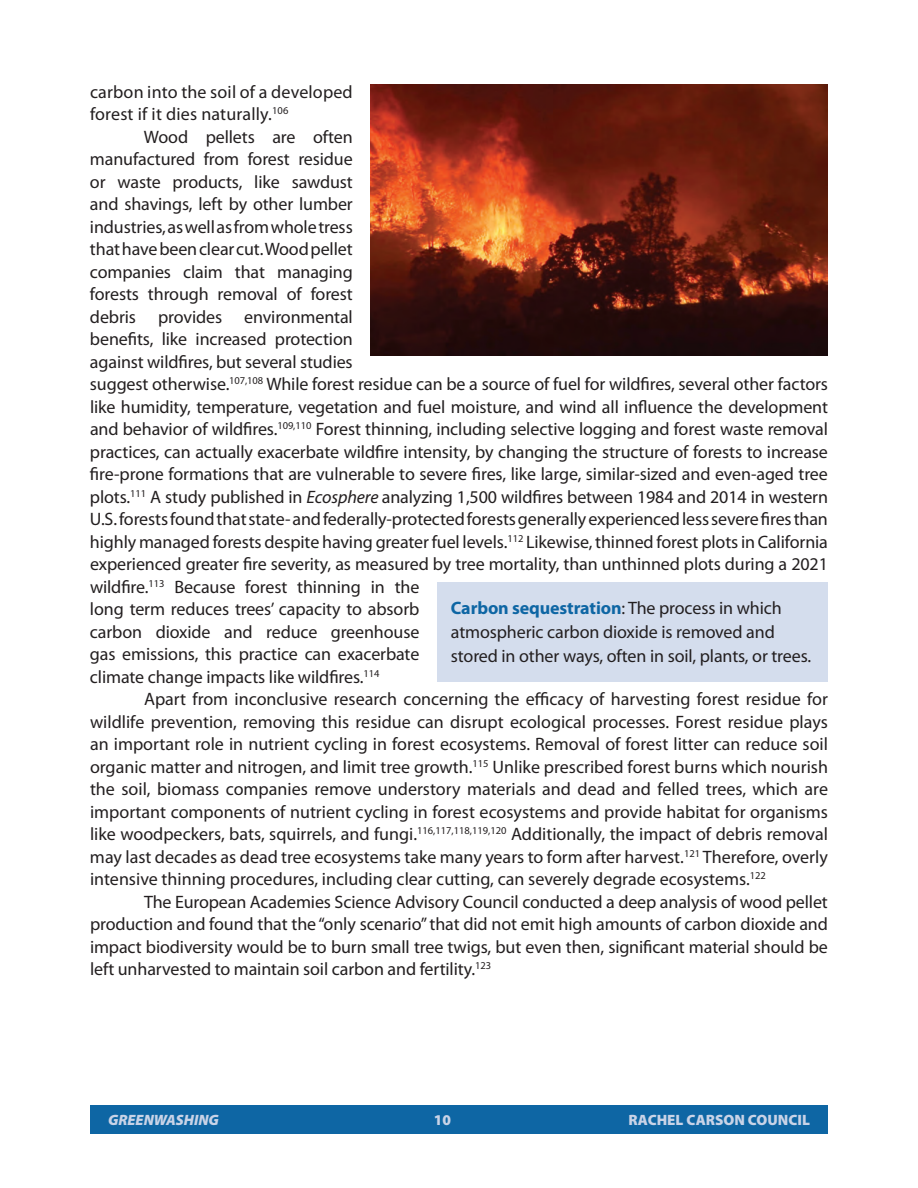
<style>
.page{position:relative;width:918px;height:1188px;background:#fff}
.page>*{position:absolute;margin:0;border:0;box-sizing:border-box;transform-origin:0 0}
.t1{font:18px/22.5px "Myriad Pro";letter-spacing:-.005em;color:#231f20}
.t2{font:900 15px "Myriad Pro";color:#c9d3e7}
.t3{font:italic 900 15px "Myriad Pro";color:#c9d3e7}
.s1{font-style:italic}
.s2{font-weight:700;color:#0e66a4}
</style>
<div class="page">
<div style="left:90px;top:1105px;width:738px;height:29px;background:#0e66a4"></div>
<div style="left:437px;top:582px;width:391px;height:99px;background:#d4dded"></div>
<img style="left:371px;top:85px;width:457px;height:271px">
<p class="t1" style="left:90px;top:81px;width:264px">carbon into the soil of a developed forest if it dies naturally.<sup>106</sup></p>
<p class="t1" style="left:90px;top:126px;width:740px;text-indent:54px">Wood pellets are often<br>manufactured from forest residue<br>or waste products, like sawdust<br>and shavings, left by other lumber<br>industries, as well as from whole tress<br>that have been clear cut. Wood pellet<br>companies claim that managing<br>forests through removal of forest<br>debris provides environmental<br>benefits, like increased protection<br>against wildfires, but several studies<br>suggest otherwise.<sup>107,108</sup> While forest residue can be a source of fuel for wildfires, several other factors like humidity, temperature, vegetation and fuel moisture, and wind all influence the development and behavior of wildfires.<sup>109,110</sup> Forest thinning, including selective logging and forest waste removal practices, can actually exacerbate wildfire intensity, by changing the structure of forests to increase fire-prone formations that are vulnerable to severe fires, like large, similar-sized and even-aged tree plots.<sup>111</sup> A study published in <span class="s1">Ecosphere</span> analyzing 1,500 wildfires between 1984 and 2014 in western U.S. forests found that state- and federally-protected forests generally experienced less severe fires than highly managed forests despite having greater fuel levels.<sup>112</sup> Likewise, thinned forest plots in California experienced greater fire severity, as measured by tree mortality, than unthinned plots during a 2021 wildfire.<sup>113</sup> Because forest thinning in the<br>long term reduces trees’ capacity to absorb<br>carbon dioxide and reduce greenhouse<br>gas emissions, this practice can exacerbate<br>climate change impacts like wildfires.<sup>114</sup></p>
<p class="t1" style="left:90px;top:688px;width:740px;text-align:justify;text-indent:54px">Apart from inconclusive research concerning the efficacy of harvesting forest residue for wildlife prevention, removing this residue can disrupt ecological processes. Forest residue plays an important role in nutrient cycling in forest ecosystems. Removal of forest litter can reduce soil organic matter and nitrogen, and limit tree growth.<sup>115</sup> Unlike prescribed forest burns which nourish the soil, biomass companies remove understory materials and dead and felled trees, which are important components of nutrient cycling in forest ecosystems and provide habitat for organisms like woodpeckers, bats, squirrels, and fungi.<sup>116,117,118,119,120</sup> Additionally, the impact of debris removal may last decades as dead tree ecosystems take many years to form after harvest.<sup>121</sup> Therefore, overly intensive thinning procedures, including clear cutting, can severely degrade ecosystems.<sup>122</sup></p>
<p class="t1" style="left:90px;top:891px;width:740px;text-align:justify;text-indent:54px">The European Academies Science Advisory Council conducted a deep analysis of wood pellet production and found that the “only scenario” that did not emit high amounts of carbon dioxide and impact biodiversity would be to burn small tree twigs, but even then, significant material should be left unharvested to maintain soil carbon and fertility.<sup>123</sup></p>
<p class="t1" style="left:451px;top:597px;width:362px;line-height:24px"><span class="s2">Carbon sequestration</span>: The process in which atmospheric carbon dioxide is removed and stored in other ways, often in soil, plants, or trees.</p>
<p class="t3" style="left:108px;top:1112px;width:113px">GREENWASHING</p>
<p class="t2" style="left:434px;top:1112px;width:19px">10</p>
<p class="t2" style="left:629px;top:1112px;width:183px">RACHEL CARSON COUNCIL</p>
</div>
